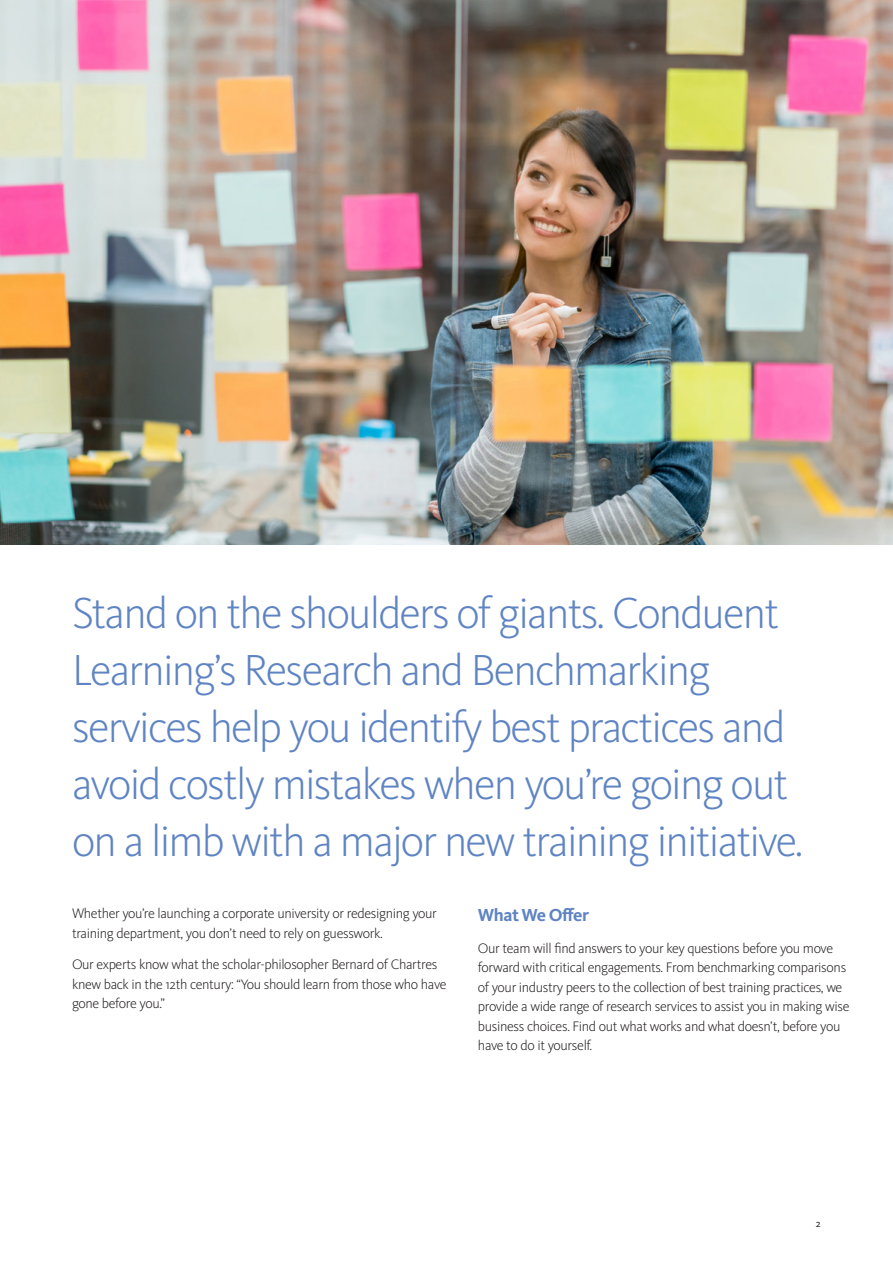
<style>
.page{position:relative;width:893px;height:1263px;background:#fff}
.page>*{position:absolute;margin:0;border:0;box-sizing:border-box;transform-origin:0 0}
.Large_callout_-_whit{font:300 45px/57px "Kievit Pro";letter-spacing:-.04em;color:#5f84c3}
.Subhead_-_12pt_blue{font:700 18px "Kievit Pro";letter-spacing:-.025em;color:#5f84c3}
.Body_text_-_black{font:300 14.25px/19.5px "Kievit Pro";letter-spacing:-.025em;color:#231f20}
.Body_text_-_white{font:300 14.25px/19.5px "Kievit Pro";letter-spacing:-.025em;color:#231f20}
.t1{font:10.5px "Kievit Pro";color:#231f20}
</style>
<div class="page">
<img style="left:0;top:0;width:893px;height:544px">
<p class="Large_callout_-_whit" style="left:72px;top:585px;width:733px">Stand on the shoulders of giants. Conduent Learning’s Research and Benchmarking services help you identify best practices and avoid costly mistakes when you’re going out on a limb with a major new training initiative.</p>
<p class="Body_text_-_white" style="left:72px;top:904px;width:366px">Whether you’re launching a corporate university or redesigning your training department, you don’t need to rely on guesswork.</p>
<p class="Body_text_-_white" style="left:72px;top:955px;width:376px">Our experts know what the scholar-philosopher Bernard of Chartres knew back in the 12th century: “You should learn from those who have gone before you.”</p>
<p class="Subhead_-_12pt_blue" style="left:478px;top:904px;width:113px">What We Offer</p>
<p class="Body_text_-_black" style="left:478px;top:938px;width:373px">Our team will find answers to your key questions before you move forward with critical engagements. From benchmarking comparisons of your industry peers to the collection of best training practices, we provide a wide range of research services to assist you in making wise business choices. Find out what works and what doesn’t, before you have to do it yourself.</p>
<p class="t1" style="left:816px;top:1217px;width:7px">2</p>
</div>
